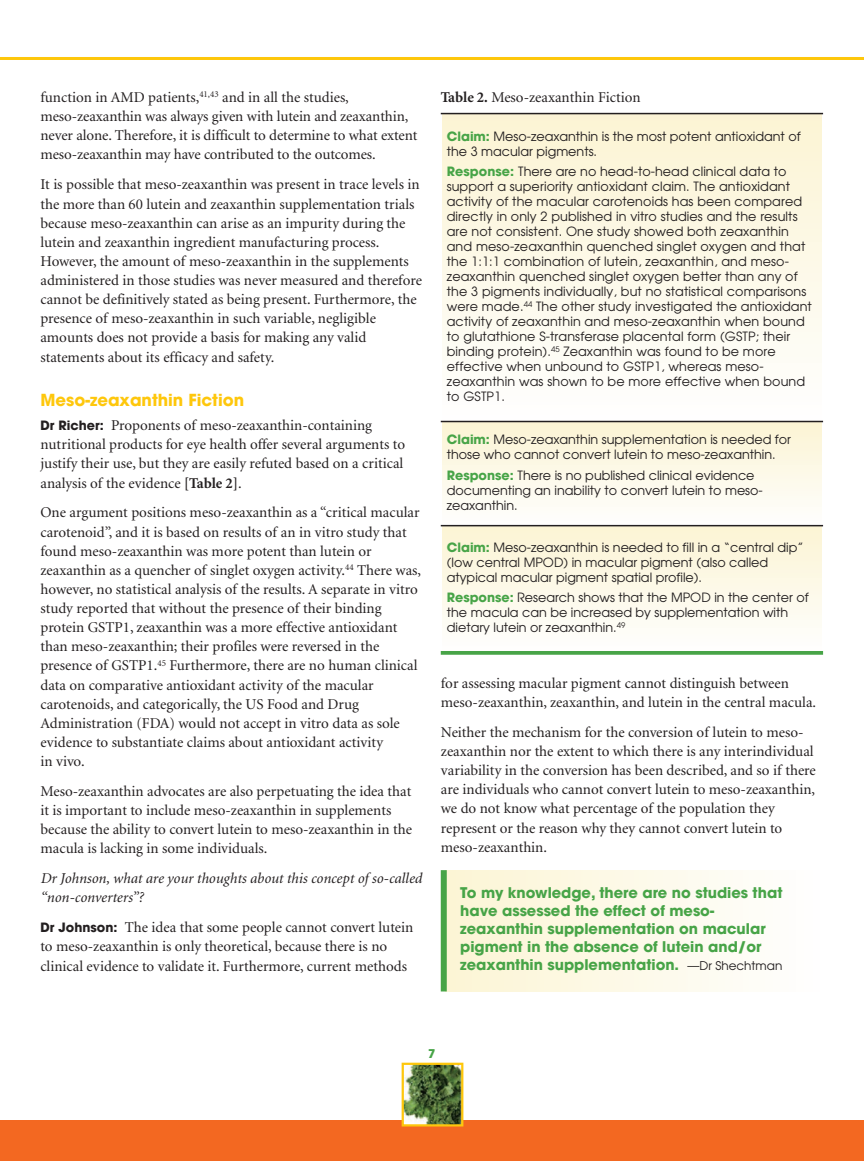
<style>
.page{position:relative;width:864px;height:1161px;background:#fff}
.page>*{position:absolute;margin:0;border:0;box-sizing:border-box;transform-origin:0 0}
.t1{font:700 16.5px "Avant Garde";color:#fec70c}
.t2{font:15px/19.2px "Minion";color:#231f20}
.t3{font:italic 15px/19.2px "Minion";color:#231f20}
.t4{font:700 14.7px/18px "Avant Garde";color:#47a447}
.t5{font:12.75px/15px "Avant Garde";letter-spacing:.01em;color:#231f20}
.t6{font:700 12px "Avant Garde";color:#47a447}
.s1{font-family:"Avant Garde";font-weight:700;font-size:12.75px}
.s2{font-weight:700}
.s3{font-weight:700;color:#47a447}
.s4{font-weight:400;font-size:12px;color:#231f20}
</style>
<div class="page">
<div style="left:0;top:1120px;width:864px;height:41px;background:#f36821"></div>
<img style="left:405px;top:1066px;width:55px;height:58px">
<div style="left:402px;top:1063px;width:61px;height:64px;border:2px solid #fec70c"></div>
<hr style="left:0;top:57px;width:864px;height:3px;background:#fec70c">
<div style="left:442px;top:114px;width:380px;height:307px;background:linear-gradient(to bottom,#fbf4d3,#fefefe)"></div>
<div style="left:442px;top:422px;width:380px;height:103px;background:linear-gradient(to bottom,#fcf4d4,#fefefd)"></div>
<div style="left:442px;top:526px;width:380px;height:125px;background:linear-gradient(to bottom,#fcf4d4,#fefefd)"></div>
<hr style="left:441px;top:113px;width:382px;height:1px;background:#231f20">
<hr style="left:441px;top:421px;width:382px;height:1px;background:#231f20">
<hr style="left:441px;top:525px;width:382px;height:1px;background:#231f20">
<svg style="left:441px;top:651px;width:382px;height:4px;background:#52a952"></svg>
<div style="left:441px;top:870px;width:6px;height:121px;background:#47a447"></div>
<p class="t2" style="left:40px;top:89px;width:379px">function in AMD patients,<sup>41,43</sup> and in all the studies, meso-zeaxanthin was always given with lutein and zeaxanthin, never alone. Therefore, it is difficult to determine to what extent meso-zeaxanthin may have contributed to the outcomes.</p>
<p class="t2" style="left:40px;top:176px;width:383px">It is possible that meso-zeaxanthin was present in trace levels in the more than 60 lutein and zeaxanthin supplementation trials because meso-zeaxanthin can arise as an impurity during the lutein and zeaxanthin ingredient manufacturing process.<br>However, the amount of meso-zeaxanthin in the supplements administered in those studies was never measured and therefore cannot be definitively stated as being present. Furthermore, the presence of meso-zeaxanthin in such variable, negligible amounts does not provide a basis for making any valid statements about its efficacy and safety.</p>
<p class="t1" style="left:40px;top:393px;width:205px">Meso-zeaxanthin Fiction</p>
<p class="t2" style="left:40px;top:417px;width:366px"><span class="s1">Dr Richer:</span> Proponents of meso-zeaxanthin-containing nutritional products for eye health offer several arguments to justify their use, but they are easily refuted based on a critical analysis of the evidence <span class="s2">[Table 2]</span>.</p>
<p class="t2" style="left:40px;top:504px;width:382px">One argument positions meso-zeaxanthin as a “critical macular carotenoid”, and it is based on results of an in vitro study that found meso-zeaxanthin was more potent than lutein or zeaxanthin as a quencher of singlet oxygen activity.<sup>44</sup> There was, however, no statistical analysis of the results. A separate in vitro study reported that without the presence of their binding protein GSTP1, zeaxanthin was a more effective antioxidant than meso-zeaxanthin; their profiles were reversed in the presence of GSTP1.<sup>45</sup> Furthermore, there are no human clinical data on comparative antioxidant activity of the macular carotenoids, and categorically, the US Food and Drug Administration (FDA) would not accept in vitro data as sole evidence to substantiate claims about antioxidant activity<br>in vivo.</p>
<p class="t2" style="left:40px;top:783px;width:373px">Meso-zeaxanthin advocates are also perpetuating the idea that it is important to include meso-zeaxanthin in supplements because the ability to convert lutein to meso-zeaxanthin in the macula is lacking in some individuals.</p>
<p class="t3" style="left:40px;top:870px;width:383px">Dr Johnson, what are your thoughts about this concept of so-called “non-converters”?</p>
<p class="t2" style="left:40px;top:919px;width:374px"><span class="s1">Dr Johnson:</span> The idea that some people cannot convert lutein to meso-zeaxanthin is only theoretical, because there is no clinical evidence to validate it. Furthermore, current methods</p>
<p class="t2" style="left:441px;top:89px;width:201px"><span class="s2">Table 2.</span> Meso-zeaxanthin Fiction</p>
<p class="t5" style="left:447px;top:129px;width:356px"><span class="s3">Claim:</span> Meso-zeaxanthin is the most potent antioxidant of the 3 macular pigments.</p>
<p class="t5" style="left:447px;top:164px;width:367px"><span class="s3">Response:</span> There are no head-to-head clinical data to support a superiority antioxidant claim. The antioxidant activity of the macular carotenoids has been compared directly in only 2 published in vitro studies and the results are not consistent. One study showed both zeaxanthin and meso-zeaxanthin quenched singlet oxygen and that the 1:1:1 combination of lutein, zeaxanthin, and meso&shy;zeaxanthin quenched singlet oxygen better than any of the 3 pigments individually, but no statistical comparisons were made.<sup>44</sup> The other study investigated the antioxidant activity of zeaxanthin and meso-zeaxanthin when bound to glutathione S-transferase placental form (GSTP; their binding protein).<sup>45</sup> Zeaxanthin was found to be more effective when unbound to GSTP1, whereas meso&shy;zeaxanthin was shown to be more effective when bound to GSTP1.</p>
<p class="t5" style="left:447px;top:432px;width:346px"><span class="s3">Claim:</span> Meso-zeaxanthin supplementation is needed for those who cannot convert lutein to meso-zeaxanthin.</p>
<p class="t5" style="left:447px;top:468px;width:317px"><span class="s3">Response:</span> There is no published clinical evidence documenting an inability to convert lutein to meso&shy;zeaxanthin.</p>
<p class="t5" style="left:447px;top:540px;width:358px"><span class="s3">Claim:</span> Meso-zeaxanthin is needed to fill in a “central dip” (low central MPOD) in macular pigment (also called atypical macular pigment spatial profile).</p>
<p class="t5" style="left:447px;top:590px;width:363px"><span class="s3">Response:</span> Research shows that the MPOD in the center of the macula can be increased by supplementation with dietary lutein or zeaxanthin.<sup>49</sup></p>
<p class="t2" style="left:441px;top:675px;width:377px">for assessing macular pigment cannot distinguish between meso-zeaxanthin, zeaxanthin, and lutein in the central macula.</p>
<p class="t2" style="left:441px;top:724px;width:376px">Neither the mechanism for the conversion of lutein to meso&shy;zeaxanthin nor the extent to which there is any interindividual variability in the conversion has been described, and so if there are individuals who cannot convert lutein to meso-zeaxanthin, we do not know what percentage of the population they represent or the reason why they cannot convert lutein to meso-zeaxanthin.</p>
<p class="t4" style="left:460px;top:886px;width:324px">To my knowledge, there are no studies that have assessed the effect of meso&shy;zeaxanthin supplementation on macular pigment in the absence of lutein and/or zeaxanthin supplementation. <span class="s4">—Dr Shechtman</span></p>
<p class="t6" style="left:428px;top:1049px;width:9px">7</p>
</div>
